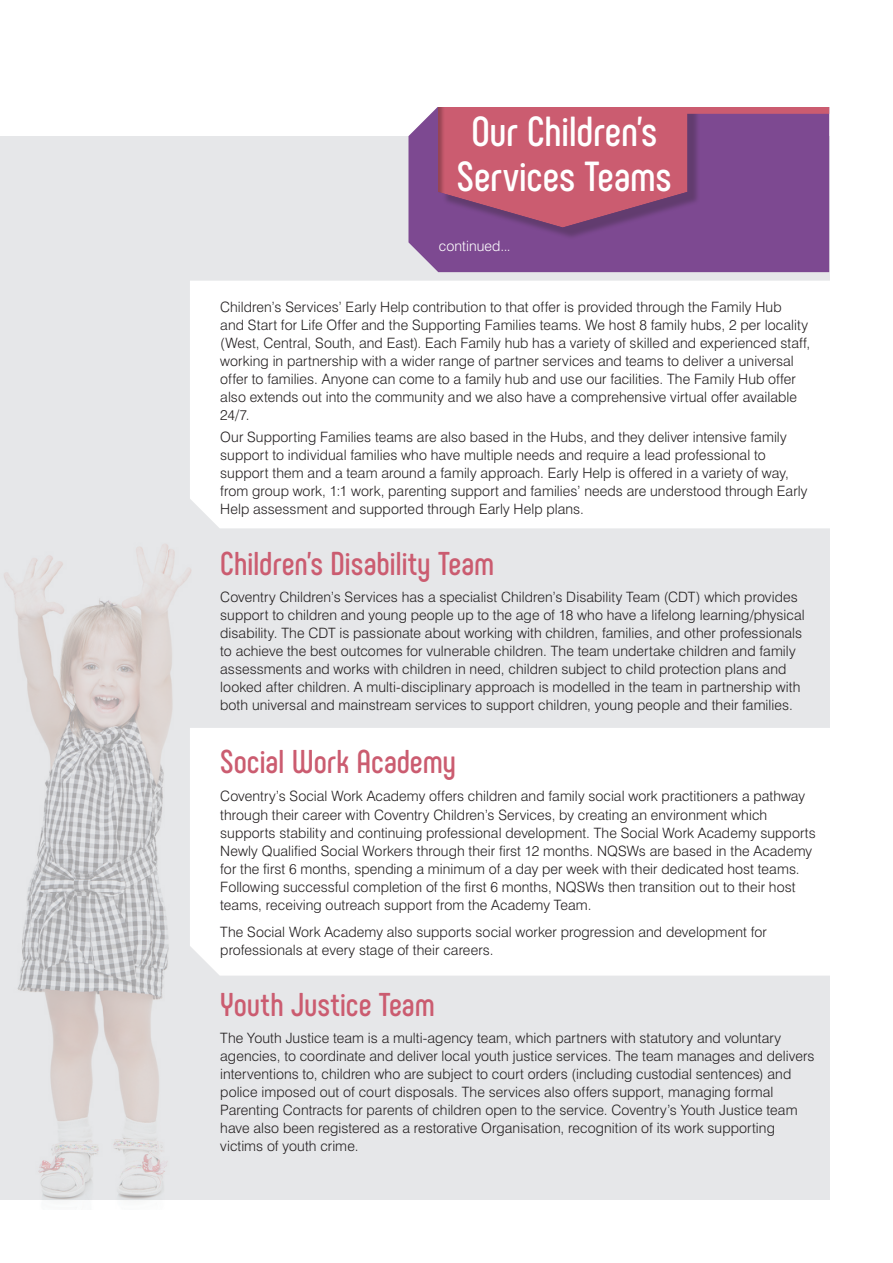
<style>
.page{position:relative;width:893px;height:1263px;background:#fff}
.page>*{position:absolute;margin:0;border:0;box-sizing:border-box;transform-origin:0 0}
.t1{font:700 42px/45px "Phenomena";letter-spacing:-.005em;color:#fff;text-align:center}
.t2{font:700 33px "Phenomena";letter-spacing:-.005em;color:#cb5c70}
.t3{font:300 14.25px/18px "Swiss 721 BT";letter-spacing:.005em;color:#231f20}
.t4{font:300 14.25px "Swiss 721 BT";letter-spacing:.005em;color:#fff}
</style>
<div class="page">
<div style="left:0;top:136px;width:829px;height:1063px;background:#e6e7e9"></div>
<img style="left:0;top:544px;width:220px;height:657px">
<div style="left:190px;top:281px;width:639px;height:247px;background:#fff"></div>
<div style="left:190px;top:728px;width:639px;height:247px;background:#fff"></div>
<div style="left:408px;top:109px;width:421px;height:163px;background:#7d4991"></div>
<div style="left:442px;top:91px;width:258px;height:149px;background:#231f20;opacity:.3"></div>
<div style="left:435px;top:87px;width:254px;height:142px;background:#231f20;opacity:.3"></div>
<div style="left:681px;top:106px;width:148px;height:8px;background:#cb5c70"></div>
<div style="left:429px;top:60px;width:420px;height:46px;background:#fff"></div>
<p class="t1" style="left:457px;top:109px;width:216px">Our Children’s<br>Services Teams</p>
<p class="t4" style="left:439px;top:237px;width:73px">continued...</p>
<p class="t3" style="left:220px;top:298px;width:592px">Children’s Services’ Early Help contribution to that offer is provided through the Family Hub<br>and Start for Life Offer and the Supporting Families teams. We host 8 family hubs, 2 per locality (West, Central, South, and East). Each Family hub has a variety of skilled and experienced staff, working in partnership with a wider range of partner services and teams to deliver a universal offer to families. Anyone can come to a family hub and use our facilities. The Family Hub offer also extends out into the community and we also have a comprehensive virtual offer available 24/7.</p>
<p class="t3" style="left:220px;top:428px;width:589px">Our Supporting Families teams are also based in the Hubs, and they deliver intensive family support to individual families who have multiple needs and require a lead professional to support them and a team around a family approach. Early Help is offered in a variety of way, from group work, 1:1 work, parenting support and families’ needs are understood through Early Help assessment and supported through Early Help plans.</p>
<p class="t2" style="left:220px;top:544px;width:276px">Children’s Disability Team</p>
<p class="t3" style="left:220px;top:588px;width:586px">Coventry Children’s Services has a specialist Children’s Disability Team (CDT) which provides support to children and young people up to the age of 18 who have a lifelong learning/physical disability. The CDT is passionate about working with children, families, and other professionals to achieve the best outcomes for vulnerable children. The team undertake children and family assessments and works with children in need, children subject to child protection plans and looked after children. A multi-disciplinary approach is modelled in the team in partnership with both universal and mainstream services to support children, young people and their families.</p>
<p class="t2" style="left:220px;top:741px;width:238px">Social Work Academy</p>
<p class="t3" style="left:220px;top:787px;width:597px">Coventry’s Social Work Academy offers children and family social work practitioners a pathway through their career with Coventry Children’s Services, by creating an environment which supports stability and continuing professional development. The Social Work Academy supports Newly Qualified Social Workers through their first 12 months. NQSWs are based in the Academy for the first 6 months, spending a minimum of a day per week with their dedicated host teams.<br>Following successful completion of the first 6 months, NQSWs then transition out to their host teams, receiving outreach support from the Academy Team.</p>
<p class="t3" style="left:220px;top:922px;width:548px">The Social Work Academy also supports social worker progression and development for professionals at every stage of their careers.</p>
<p class="t2" style="left:220px;top:984px;width:216px">Youth Justice Team</p>
<p class="t3" style="left:220px;top:1028px;width:596px">The Youth Justice team is a multi-agency team, which partners with statutory and voluntary agencies, to coordinate and deliver local youth justice services. The team manages and delivers interventions to, children who are subject to court orders (including custodial sentences) and police imposed out of court disposals. The services also offers support, managing formal Parenting Contracts for parents of children open to the service. Coventry’s Youth Justice team have also been registered as a restorative Organisation, recognition of its work supporting victims of youth crime.</p>
</div>
